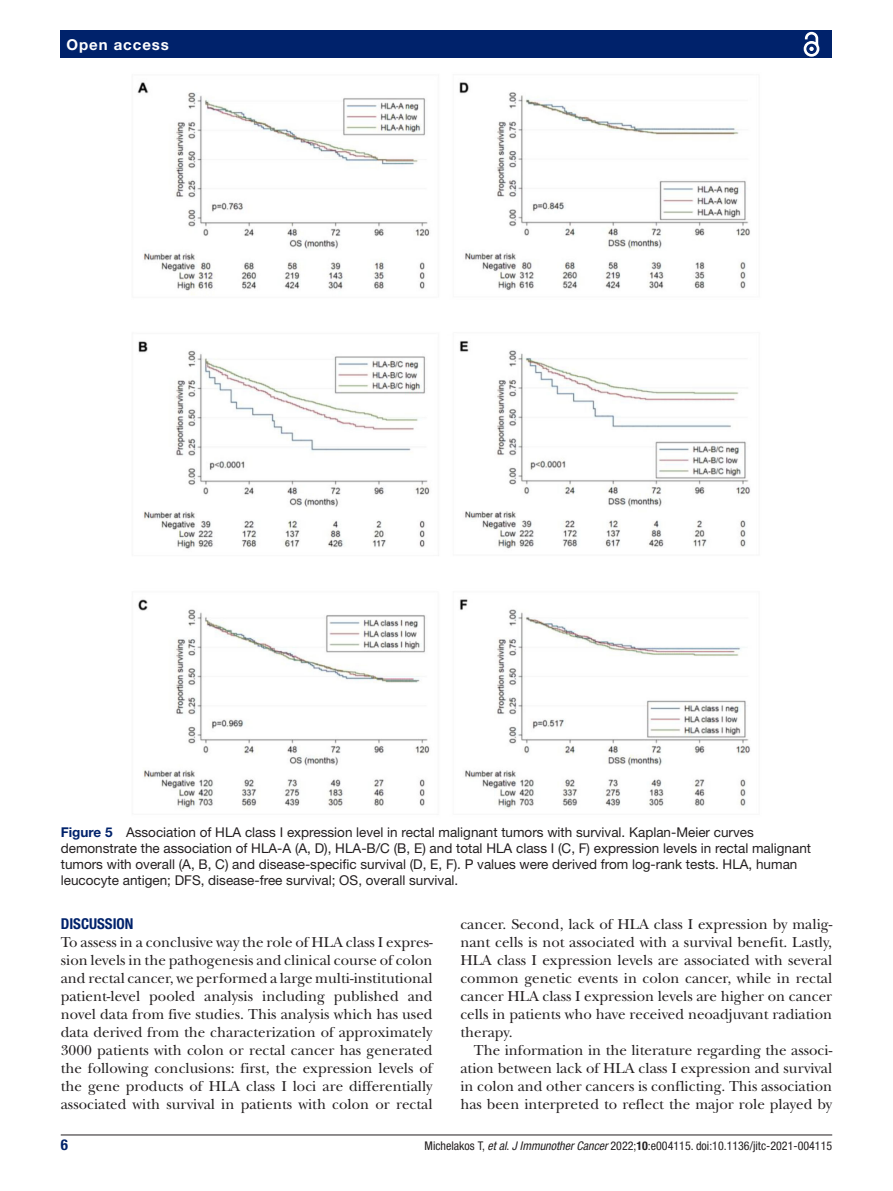
<style>
.page{position:relative;width:893px;height:1191px;background:#fff}
.page>*{position:absolute;margin:0;border:0;box-sizing:border-box;transform-origin:0 0}
.t1{font:15px/18px "New Baskerville";color:#231f20;text-align:justify}
.t2{font:700 condensed 15px "Helvetica Neue LT Std";color:#00226b}
.t3{font:700 15px "Helvetica Neue LT Std";letter-spacing:.065em;color:#fff}
.t4{font:13.5px/16.2px "Helvetica Neue LT Std";color:#231f20}
.t5{font:condensed 12px "Helvetica Neue LT Std";color:#231f20}
.s1{font-weight:700;color:#00226b}
.s2{font-style:italic}
.s3{font-weight:700}
</style>
<div class="page">
<hr style="left:61px;top:1134px;width:771px;height:1px;background:#231f20">
<div style="left:61px;top:31px;width:771px;height:27px;background:#00226b"></div>
<svg style="left:803px;top:31px;width:17px;height:26px"></svg>
<img style="left:137px;top:82px;width:613px;height:727px">
<p class="t3" style="left:66px;top:35px;width:104px">Open access</p>
<p class="t4" style="left:61px;top:823px;width:752px"><span class="s1">Figure 5</span> Association of HLA class I expression level in rectal malignant tumors with survival. Kaplan-Meier curves demonstrate the association of HLA-A (A, D), HLA-B/C (B, E) and total HLA class I (C, F) expression levels in rectal malignant tumors with overall (A, B, C) and disease-specific survival (D, E, F). P values were derived from log-rank tests. HLA, human leucocyte antigen; DFS, disease-free survival; OS, overall survival.</p>
<p class="t2" style="left:61px;top:915px;width:74px">DISCUSSION</p>
<p class="t1" style="left:61px;top:933px;width:373px">To assess in a conclusive way the role of HLA class I expres&shy;sion levels in the pathogenesis and clinical course of colon and rectal cancer, we performed a large multi-institutional patient-level pooled analysis including published and novel data from five studies. This analysis which has used data derived from the characterization of approximately 3000 patients with colon or rectal cancer has generated the following conclusions: first, the expression levels of the gene products of HLA class I loci are differentially associated with survival in patients with colon or rectal</p>
<p class="t1" style="left:460px;top:915px;width:373px">cancer. Second, lack of HLA class I expression by malig&shy;nant cells is not associated with a survival benefit. Lastly, HLA class I expression levels are associated with several common genetic events in colon cancer, while in rectal cancer HLA class I expression levels are higher on cancer cells in patients who have received neoadjuvant radiation therapy.</p>
<p class="t1" style="left:460px;top:1041px;width:373px;text-indent:13px">The information in the literature regarding the associ&shy;ation between lack of HLA class I expression and survival in colon and other cancers is conflicting. This association has been interpreted to reflect the major role played by</p>
<p class="t2" style="left:61px;top:1135px;width:9px">6</p>
<p class="t5" style="left:425px;top:1138px;width:409px">Michelakos T, <span class="s2">et al</span>. <span class="s2">J Immunother Cancer</span> 2022;<span class="s3">10</span>:e004115. doi:10.1136/jitc-2021-004115</p>
</div>
